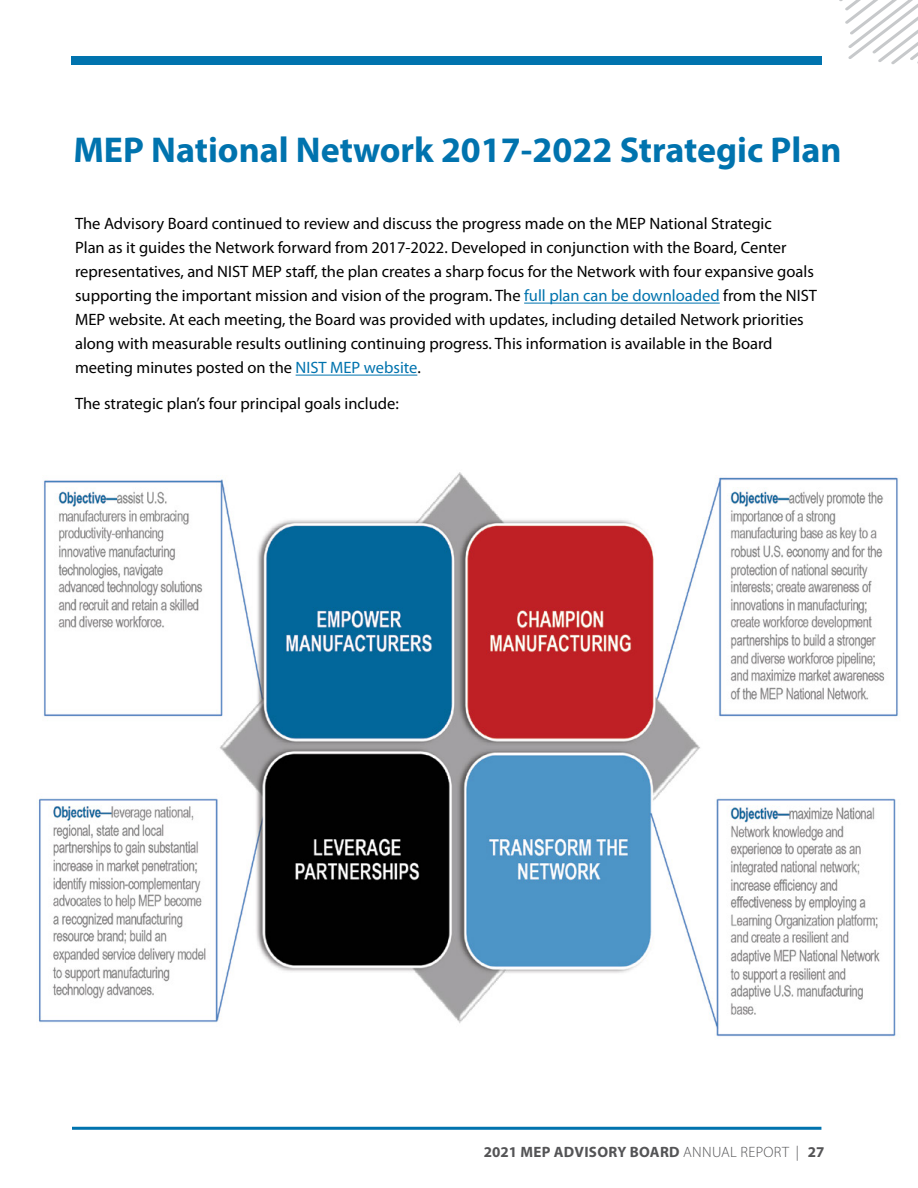
<style>
.page{position:relative;width:918px;height:1188px;background:#fff}
.page>*{position:absolute;margin:0;border:0;box-sizing:border-box;transform-origin:0 0}
._1__Header{font:700 36px "Myriad Pro";color:#0073ae}
._3__Body_11_pt{font:16.5px/24px "Myriad Pro";color:#000}
.t1{font:700 15px "Myriad Pro";letter-spacing:.02em;color:#545456}
.s1{color:#0073ae}
.s2{font-weight:300}
</style>
<div class="page">
<hr style="left:72px;top:1127px;width:749px;height:3px;background:#0073ae">
<div style="left:71px;top:56px;width:750px;height:9px;background:#0073ae"></div>
<svg style="left:839px;top:0;width:79px;height:64px"></svg>
<hr style="left:524px;top:303px;width:196px;height:1px;background:#0073ae">
<hr style="left:296px;top:375px;width:121px;height:1px;background:#0073ae">
<img style="left:38px;top:472px;width:860px;height:565px">
<p class="_1__Header" style="left:73px;top:126px;width:770px">MEP National Network 2017-2022 Strategic Plan</p>
<p class="_3__Body_11_pt" style="left:75px;top:212px;width:744px">The Advisory Board continued to review and discuss the progress made on the MEP National Strategic<br>Plan as it guides the Network forward from 2017-2022. Developed in conjunction with the Board, Center representatives, and NIST MEP staff, the plan creates a sharp focus for the Network with four expansive goals supporting the important mission and vision of the program. The <span class="s1">full plan can be downloaded</span> from the NIST MEP website. At each meeting, the Board was provided with updates, including detailed Network priorities along with measurable results outlining continuing progress. This information is available in the Board meeting minutes posted on the <span class="s1">NIST MEP website</span>.</p>
<p class="_3__Body_11_pt" style="left:75px;top:392px;width:325px">The strategic plan’s four principal goals include:</p>
<p class="t1" style="left:484px;top:1142px;width:342px">2021 MEP ADVISORY BOARD <span class="s2">ANNUAL REPORT |</span> 27</p>
</div>
